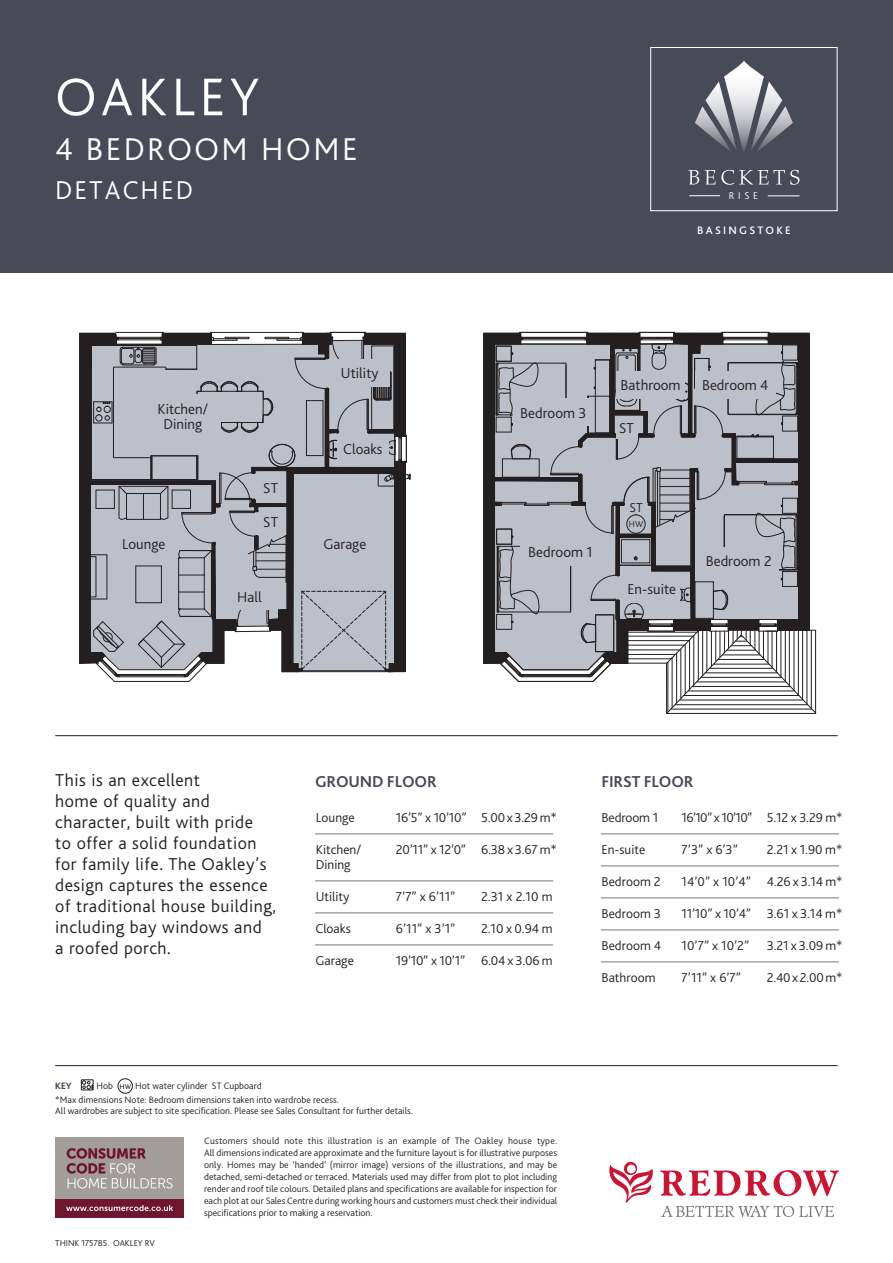
<style>
.page{position:relative;width:893px;height:1263px;background:#fff}
.page>*{position:absolute;margin:0;border:0;box-sizing:border-box;transform-origin:0 0}
.t1{font:300 55.5px "Bliss";letter-spacing:.08em;color:#fff}
.t2{font:300 33px "Bliss";letter-spacing:.08em;color:#fff}
.t3{font:300 27px "Bliss";letter-spacing:.08em;color:#fff}
.t4{font:300 18px/21px "Bliss";letter-spacing:.03em;color:#231f20}
.t5{font:700 16.5px "Bliss 2";letter-spacing:-.01em;color:#474a57}
.t6{font:300 15px/15px "Bliss 2";color:#231f20;text-align:center}
.t7{font:300 13.5px "Bliss 2";color:#231f20}
.t8{font:300 13.5px "Bliss 2";letter-spacing:-.05em;color:#231f20}
.t9{font:500 11.4px "Bliss 2";letter-spacing:.2em;color:#fff}
.t10{font:300 10.35px "Bliss 2";color:#fff}
.t11{font:300 9.75px/12px "Bliss 2";color:#231f20;text-align:justify}
.t12{font:800 9.75px "Bliss";color:#474a57}
.t13{font:300 9px "Bliss 2";color:#231f20}
</style>
<div class="page">
<hr style="left:601px;top:833px;width:238px;height:1px;background:#76787b">
<hr style="left:601px;top:865px;width:238px;height:1px;background:#76787b">
<hr style="left:601px;top:897px;width:238px;height:1px;background:#76787b">
<hr style="left:601px;top:929px;width:238px;height:1px;background:#76787b">
<hr style="left:601px;top:961px;width:238px;height:1px;background:#76787b">
<hr style="left:315px;top:833px;width:238px;height:1px;background:#76787b">
<hr style="left:315px;top:880px;width:238px;height:1px;background:#76787b">
<hr style="left:315px;top:912px;width:238px;height:1px;background:#76787b">
<hr style="left:315px;top:944px;width:238px;height:1px;background:#76787b">
<div style="left:0;top:0;width:893px;height:272px;background:#474a57"></div>
<div style="left:650px;top:47px;width:187px;height:164px;border:1px solid #fff"></div>
<hr style="left:689px;top:195px;width:31px;height:1px;background:#fff">
<hr style="left:768px;top:196px;width:31px;height:1px;background:#fff">
<svg style="left:688px;top:170px;width:11px;height:14px"></svg>
<svg style="left:705px;top:170px;width:10px;height:14px"></svg>
<svg style="left:721px;top:170px;width:78px;height:15px"></svg>
<svg style="left:695px;top:60px;width:98px;height:92px"></svg>
<svg style="left:660px;top:1170px;width:179px;height:26px"></svg>
<svg style="left:609px;top:1162px;width:44px;height:41px"></svg>
<svg style="left:661px;top:1205px;width:173px;height:12px"></svg>
<hr style="left:55px;top:735px;width:783px;height:1px;background:#231f20">
<div style="left:79px;top:333px;width:12px;height:331px;background:#231f20"></div>
<hr style="left:90px;top:344px;width:1px;height:137px;background:#231f20">
<hr style="left:90px;top:481px;width:125px;height:1px;background:#231f20">
<hr style="left:90px;top:484px;width:122px;height:1px;background:#231f20">
<div style="left:90px;top:556px;width:6px;height:41px;border:1px solid #231f20"></div>
<svg style="left:91px;top:332px;width:320px;height:350px;background:#a5a7ad"></svg>
<svg style="left:483px;top:332px;width:333px;height:382px"></svg>
<hr style="left:628px;top:632px;width:69px;height:1px;background:#231f20">
<div style="left:617px;top:371px;width:68px;height:28px;background:#bcc0c8"></div>
<div style="left:624px;top:575px;width:55px;height:27px;background:#bcc0c8"></div>
<div style="left:145px;top:394px;width:76px;height:44px;background:#bcc0c8"></div>
<div style="left:315px;top:530px;width:60px;height:27px;background:#bcc0c8"></div>
<div style="left:114px;top:530px;width:59px;height:27px;background:#bcc0c8"></div>
<div style="left:520px;top:538px;width:81px;height:28px;background:#bcc0c8"></div>
<div style="left:698px;top:547px;width:81px;height:28px;background:#bcc0c8"></div>
<div style="left:513px;top:399px;width:81px;height:27px;background:#bcc0c8"></div>
<div style="left:695px;top:371px;width:81px;height:28px;background:#bcc0c8"></div>
<div style="left:228px;top:583px;width:43px;height:27px;background:#bcc0c8"></div>
<div style="left:330px;top:359px;width:59px;height:28px;background:#bcc0c8"></div>
<div style="left:337px;top:438px;width:51px;height:21px;background:#bcc0c8"></div>
<div style="left:260px;top:511px;width:21px;height:22px;background:#bcc0c8"></div>
<div style="left:260px;top:477px;width:21px;height:21px;background:#bcc0c8"></div>
<div style="left:616px;top:417px;width:21px;height:21px;background:#bcc0c8"></div>
<svg style="left:81px;top:1079px;width:12px;height:11px"></svg>
<div style="left:118px;top:1078px;width:15px;height:15px;border:1px solid #231f20;border-radius:50%"></div>
<hr style="left:55px;top:1065px;width:783px;height:1px;background:#231f20">
<div style="left:55px;top:1199px;width:129px;height:18px;background:#6f1530"></div>
<svg style="left:66px;top:1205px;width:107px;height:6px"></svg>
<div style="left:55px;top:1137px;width:129px;height:62px;background:#a39d99"></div>
<svg style="left:67px;top:1148px;width:106px;height:40px"></svg>
<p class="t1" style="left:55px;top:68px;width:206px">OAKLEY</p>
<p class="t2" style="left:55px;top:132px;width:304px">4 BEDROOM HOME</p>
<p class="t3" style="left:55px;top:176px;width:139px">DETACHED</p>
<p class="t10" style="left:729px;top:189px;width:31px">RISE</p>
<p class="t9" style="left:697px;top:223px;width:95px">BASINGSTOKE</p>
<p class="t6" style="left:158px;top:401px;width:52px">Kitchen/<br>Dining</p>
<p class="t6" style="left:263px;top:480px;width:16px">ST</p>
<p class="t6" style="left:263px;top:514px;width:16px">ST</p>
<p class="t6" style="left:341px;top:365px;width:39px">Utility</p>
<p class="t6" style="left:343px;top:441px;width:41px">Cloaks</p>
<p class="t6" style="left:520px;top:405px;width:68px">Bedroom 3</p>
<p class="t6" style="left:122px;top:536px;width:45px">Lounge</p>
<p class="t6" style="left:324px;top:536px;width:44px">Garage</p>
<p class="t6" style="left:528px;top:544px;width:66px">Bedroom 1</p>
<p class="t6" style="left:237px;top:589px;width:26px">Hall</p>
<p class="t6" style="left:621px;top:377px;width:62px">Bathroom</p>
<p class="t6" style="left:619px;top:420px;width:16px">ST</p>
<p class="t6" style="left:702px;top:377px;width:68px">Bedroom 4</p>
<p class="t7" style="left:629px;top:499px;width:15px">ST</p>
<p class="t13" style="left:629px;top:518px;width:16px">HW</p>
<p class="t6" style="left:627px;top:581px;width:50px">En-suite</p>
<p class="t6" style="left:706px;top:553px;width:67px">Bedroom 2</p>
<p class="t4" style="left:55px;top:770px;width:146px">This is an excellent</p>
<p class="t4" style="left:55px;top:791px;width:222px">home of quality and character, built with pride<br>to offer a solid foundation for family life. The Oakley’s design captures the essence of traditional house building, including bay windows and</p>
<p class="t4" style="left:55px;top:938px;width:117px">a roofed porch.</p>
<p class="t5" style="left:315px;top:771px;width:123px">GROUND FLOOR</p>
<p class="t7" style="left:316px;top:809px;width:41px">Lounge</p>
<p class="t7" style="left:396px;top:809px;width:162px">16’5” x 10’10” 5.00 x 3.29 m*</p>
<p class="t7" style="left:316px;top:841px;width:47px">Kitchen/</p>
<p class="t7" style="left:396px;top:841px;width:162px">20’11” x 12’0” 6.38 x 3.67 m*</p>
<p class="t7" style="left:316px;top:856px;width:36px">Dining</p>
<p class="t7" style="left:316px;top:888px;width:35px">Utility</p>
<p class="t7" style="left:396px;top:888px;width:61px">7’7” x 6’11”</p>
<p class="t7" style="left:481px;top:888px;width:73px">2.31 x 2.10 m</p>
<p class="t7" style="left:315px;top:920px;width:37px">Cloaks</p>
<p class="t7" style="left:396px;top:920px;width:61px">6’11” x 3’1”</p>
<p class="t7" style="left:481px;top:920px;width:73px">2.10 x 0.94 m</p>
<p class="t7" style="left:315px;top:952px;width:40px">Garage</p>
<p class="t7" style="left:396px;top:952px;width:158px">19’10” x 10’1” 6.04 x 3.06 m</p>
<p class="t12" style="left:55px;top:1080px;width:18px">KEY</p>
<p class="t11" style="left:96px;top:1079px;width:167px">Hob hw Hot water cylinder ST Cupboard</p>
<p class="t11" style="left:55px;top:1094px;width:285px">*Max dimensions Note: Bedroom dimensions taken into wardrobe recess.</p>
<p class="t11" style="left:55px;top:1104px;width:359px">All wardrobes are subject to site specification. Please see Sales Consultant for further details.</p>
<p class="t11" style="left:204px;top:1134px;width:355px">Customers should note this illustration is an example of The Oakley house type.<br>All dimensions indicated are approximate and the furniture layout is for illustrative purposes only. Homes may be ‘handed’ (mirror image) versions of the illustrations, and may be detached, semi-detached or terraced. Materials used may differ from plot to plot including render and roof tile colours. Detailed plans and specifications are available for inspection for each plot at our Sales Centre during working hours and customers must check their individual specifications prior to making a reservation.</p>
<p class="t13" style="left:55px;top:1237px;width:101px">THINK 175785. OAKLEY RV</p>
<p class="t5" style="left:601px;top:771px;width:94px">FIRST FLOOR</p>
<p class="t7" style="left:601px;top:809px;width:58px">Bedroom 1</p>
<p class="t8" style="left:682px;top:809px;width:162px">16’10” x 10’10” 5.12 x 3.29 m*</p>
<p class="t7" style="left:601px;top:841px;width:45px">En-suite</p>
<p class="t7" style="left:682px;top:841px;width:58px">7’3” x 6’3”</p>
<p class="t7" style="left:767px;top:841px;width:77px">2.21 x 1.90 m*</p>
<p class="t7" style="left:601px;top:873px;width:61px">Bedroom 2</p>
<p class="t7" style="left:682px;top:873px;width:162px">14’0” x 10’4” 4.26 x 3.14 m*</p>
<p class="t7" style="left:601px;top:905px;width:61px">Bedroom 3</p>
<p class="t7" style="left:682px;top:905px;width:162px">11’10” x 10’4” 3.61 x 3.14 m*</p>
<p class="t7" style="left:601px;top:937px;width:61px">Bedroom 4</p>
<p class="t7" style="left:682px;top:937px;width:69px">10’7” x 10’2”</p>
<p class="t7" style="left:767px;top:937px;width:77px">3.21 x 3.09 m*</p>
<p class="t7" style="left:601px;top:969px;width:56px">Bathroom</p>
<p class="t7" style="left:682px;top:969px;width:61px">7’11” x 6’7”</p>
<p class="t7" style="left:767px;top:969px;width:77px">2.40 x 2.00 m*</p>
</div>
